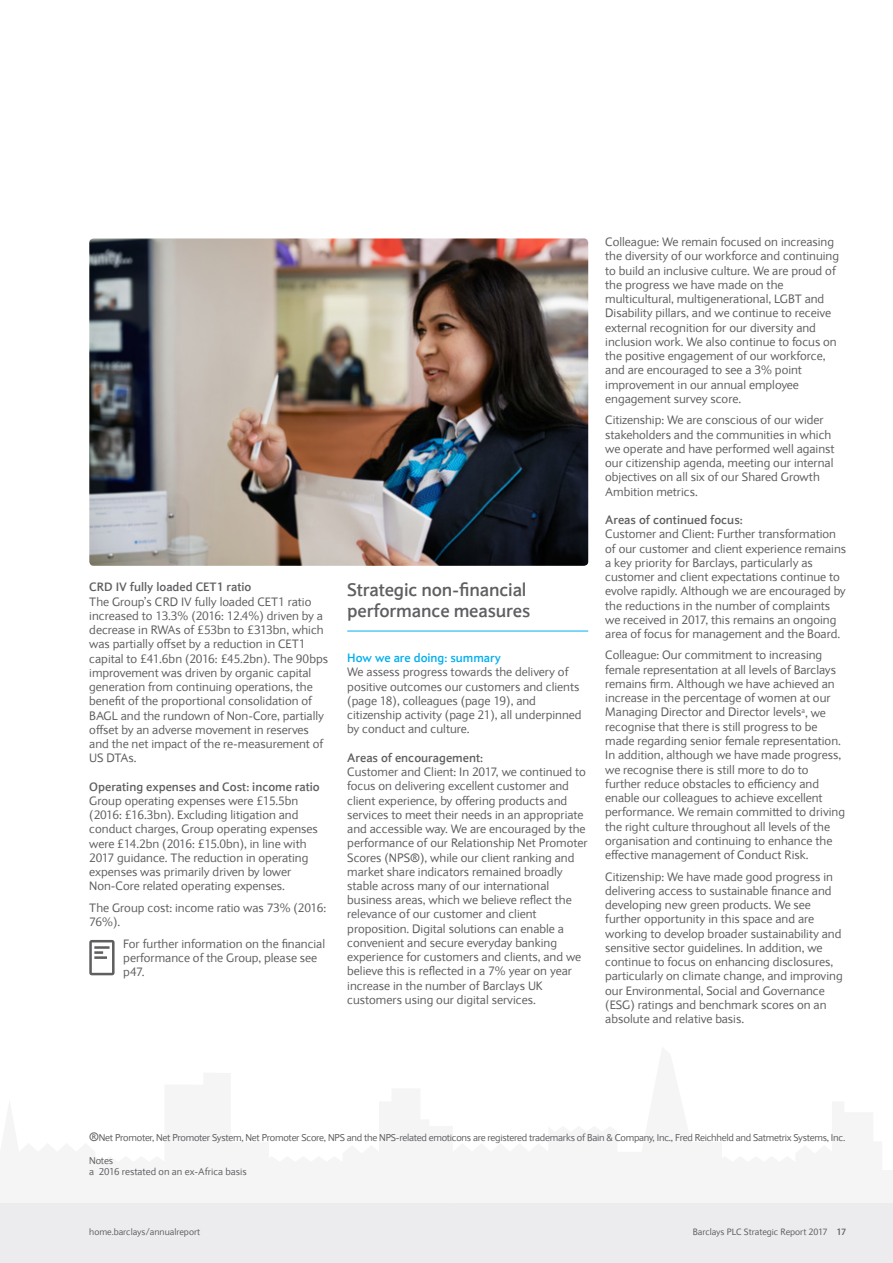
<style>
.page{position:relative;width:893px;height:1263px;background:#fff}
.page>*{position:absolute;margin:0;border:0;box-sizing:border-box;transform-origin:0 0}
._05_Intro_grey_bold{font:700 18px/21px "Expert Sans";letter-spacing:-.01em;color:#5f5f62}
._07_Body_text{font:12px/14.2px "Expert Sans";color:#5f5f62}
._11_Subhead_2{font:700 12px "Expert Sans";color:#5f5f62}
._20_Online_text{font:12px/14.2px "Expert Sans";color:#5f5f62}
._10_Subhead_1{font:700 12px "Expert Sans";color:#00aeef}
._09_Notes_no_indent{font:9.75px "Expert Sans";letter-spacing:-.025em;color:#5f5f62}
._09_Notes{font:9.75px "Expert Sans";color:#5f5f62}
.t1{font:9px "Expert Sans";color:#5f5f62}
.s1{font-size:12px}
.s2{font-weight:700}
</style>
<div class="page">
<div style="left:0;top:1203px;width:893px;height:60px;background:#ececee"></div>
<svg style="left:89px;top:940px;width:26px;height:35px"></svg>
<hr style="left:347px;top:631px;width:241px;height:1px;background:#00aeef">
<img style="left:89px;top:238px;width:499px;height:328px">
<p class="_11_Subhead_2" style="left:89px;top:579px;width:164px">CRD IV fully loaded CET1 ratio</p>
<p class="_07_Body_text" style="left:89px;top:594px;width:240px">The Group’s CRD IV fully loaded CET1 ratio increased to 13.3% (2016: 12.4%) driven by a decrease in RWAs of £53bn to £313bn, which was partially offset by a reduction in CET1 capital to £41.6bn (2016: £45.2bn). The 90bps improvement was driven by organic capital generation from continuing operations, the benefit of the proportional consolidation of BAGL and the rundown of Non-Core, partially offset by an adverse movement in reserves and the net impact of the re-measurement of US DTAs.</p>
<p class="_11_Subhead_2" style="left:89px;top:778px;width:232px">Operating expenses and Cost: income ratio</p>
<p class="_07_Body_text" style="left:89px;top:793px;width:230px">Group operating expenses were £15.5bn (2016: £16.3bn). Excluding litigation and conduct charges, Group operating expenses were £14.2bn (2016: £15.0bn), in line with 2017 guidance. The reduction in operating expenses was primarily driven by lower Non-Core related operating expenses.</p>
<p class="_07_Body_text" style="left:89px;top:900px;width:238px">The Group cost: income ratio was 73% (2016:<br>76%).</p>
<p class="_20_Online_text" style="left:123px;top:936px;width:203px">For further information on the financial performance of the Group, please see p47.</p>
<p class="_05_Intro_grey_bold" style="left:347px;top:578px;width:185px">Strategic non-financial performance measures</p>
<p class="_10_Subhead_1" style="left:347px;top:650px;width:155px">How we are doing: summary</p>
<p class="_07_Body_text" style="left:347px;top:665px;width:236px">We assess progress towards the delivery of positive outcomes our customers and clients (page 18), colleagues (page 19), and citizenship activity (page 21), all underpinned by conduct and culture.</p>
<p class="_11_Subhead_2" style="left:347px;top:750px;width:137px">Areas of encouragement:</p>
<p class="_07_Body_text" style="left:347px;top:764px;width:242px">Customer and Client: In 2017, we continued to focus on delivering excellent customer and client experience, by offering products and services to meet their needs in an appropriate and accessible way. We are encouraged by the performance of our Relationship Net Promoter Scores (NPS®), while our client ranking and market share indicators remained broadly stable across many of our international business areas, which we believe reflect the relevance of our customer and client proposition. Digital solutions can enable a convenient and secure everyday banking experience for customers and clients, and we believe this is reflected in a 7% year on year increase in the number of Barclays UK customers using our digital services.</p>
<p class="_07_Body_text" style="left:605px;top:235px;width:235px">Colleague: We remain focused on increasing the diversity of our workforce and continuing to build an inclusive culture. We are proud of the progress we have made on the multicultural, multigenerational, LGBT and Disability pillars, and we continue to receive external recognition for our diversity and inclusion work. We also continue to focus on the positive engagement of our workforce, and are encouraged to see a 3% point improvement in our annual employee engagement survey score.</p>
<p class="_07_Body_text" style="left:605px;top:413px;width:231px">Citizenship: We are conscious of our wider stakeholders and the communities in which we operate and have performed well against our citizenship agenda, meeting our internal objectives on all six of our Shared Growth Ambition metrics.</p>
<p class="_11_Subhead_2" style="left:605px;top:512px;width:139px">Areas of continued focus:</p>
<p class="_07_Body_text" style="left:605px;top:527px;width:242px">Customer and Client: Further transformation of our customer and client experience remains a key priority for Barclays, particularly as customer and client expectations continue to evolve rapidly. Although we are encouraged by the reductions in the number of complaints we received in 2017, this remains an ongoing area of focus for management and the Board.</p>
<p class="_07_Body_text" style="left:605px;top:648px;width:241px">Colleague: Our commitment to increasing female representation at all levels of Barclays remains firm. Although we have achieved an increase in the percentage of women at our Managing Director and Director levels<sup>a</sup>, we recognise that there is still progress to be made regarding senior female representation.<br>In addition, although we have made progress, we recognise there is still more to do to further reduce obstacles to efficiency and enable our colleagues to achieve excellent performance. We remain committed to driving the right culture throughout all levels of the organisation and continuing to enhance the effective management of Conduct Risk.</p>
<p class="_07_Body_text" style="left:605px;top:869px;width:239px">Citizenship: We have made good progress in delivering access to sustainable finance and developing new green products. We see further opportunity in this space and are working to develop broader sustainability and sensitive sector guidelines. In addition, we continue to focus on enhancing disclosures, particularly on climate change, and improving our Environmental, Social and Governance (ESG) ratings and benchmark scores on an absolute and relative basis.</p>
<p class="_09_Notes_no_indent" style="left:89px;top:1132px;width:757px"><span class="s1">®</span>Net Promoter, Net Promoter System, Net Promoter Score, NPS and the NPS-related emoticons are registered trademarks of Bain &amp; Company, Inc., Fred Reichheld and Satmetrix Systems, Inc.</p>
<p class="_09_Notes_no_indent" style="left:89px;top:1154px;width:25px">Notes</p>
<p class="_09_Notes" style="left:89px;top:1166px;width:159px">a 2016 restated on an ex-Africa basis</p>
<p class="t1" style="left:89px;top:1226px;width:112px">home.barclays/annualreport</p>
<p class="t1" style="left:693px;top:1226px;width:155px">Barclays PLC Strategic Report 2017 <span class="s2">17</span></p>
</div>
